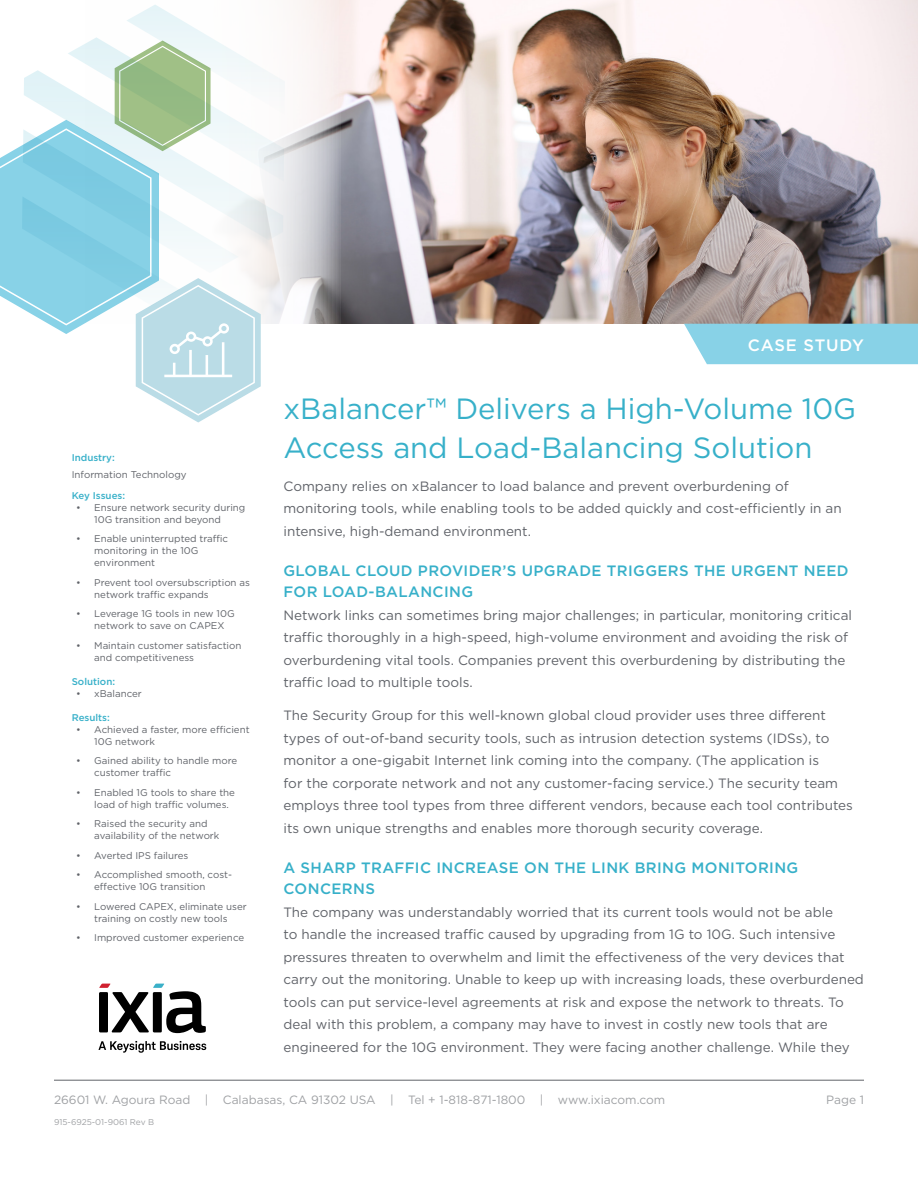
<style>
.page{position:relative;width:918px;height:1188px;background:#fff}
.page>*{position:absolute;margin:0;border:0;box-sizing:border-box;transform-origin:0 0}
.case_study_title{font:29.25px/39px "Gotham";color:#37b0c9}
.Literature_type{font:500 16.5px "Gotham";letter-spacing:.05em;color:#fff}
.headline_-_level_1{font:500 15px/21px "Gotham";letter-spacing:.025em;color:#37b0c9}
.body_copy{font:13.5px/22.5px "Gotham";color:#606369}
.footer_address{font:12px "Gotham";color:#9fa1a4}
.page_no{font:12px "Gotham";color:#9fa1a4}
.sidebar_header{font:9.75px/12px "Gotham";color:#606369}
.sidebar_header-2{font:500 9.75px "Gotham";color:#37b0c9}
.t1{font:8.4px "Gotham";letter-spacing:-.005em;color:#9fa1a4}
</style>
<div class="page">
<img style="left:340px;top:0;width:578px;height:324px">
<hr style="left:54px;top:1080px;width:810px;height:1px;background:#606369">
<svg style="left:98px;top:1041px;width:108px;height:12px"></svg>
<svg style="left:99px;top:984px;width:107px;height:49px"></svg>
<div style="left:684px;top:324px;width:234px;height:40px;background:#88d2e7"></div>
<svg style="left:285px;top:0;width:55px;height:324px"></svg>
<svg style="left:0;top:5px;width:285px;height:417px"></svg>
<p class="sidebar_header-2" style="left:72px;top:452px;width:45px">Industry:</p>
<p class="sidebar_header" style="left:72px;top:468px;width:116px">Information Technology</p>
<p class="sidebar_header-2" style="left:72px;top:489px;width:55px">Key Issues:</p>
<p class="sidebar_header" style="left:94px;top:501px;width:153px;text-indent:-18px">• Ensure network security during<br>10G transition and beyond</p>
<p class="sidebar_header" style="left:94px;top:533px;width:135px;text-indent:-18px">• Enable uninterrupted traffic monitoring in the 10G environment</p>
<p class="sidebar_header" style="left:94px;top:576px;width:157px;text-indent:-18px">• Prevent tool oversubscription as network traffic expands</p>
<p class="sidebar_header" style="left:94px;top:608px;width:142px;text-indent:-18px">• Leverage 1G tools in new 10G network to save on CAPEX</p>
<p class="sidebar_header" style="left:94px;top:639px;width:149px;text-indent:-18px">• Maintain customer satisfaction and competitiveness</p>
<p class="sidebar_header-2" style="left:72px;top:675px;width:45px">Solution:</p>
<p class="sidebar_header" style="left:76px;top:687px;width:67px">• xBalancer</p>
<p class="sidebar_header-2" style="left:72px;top:711px;width:40px">Results:</p>
<p class="sidebar_header" style="left:94px;top:723px;width:157px;text-indent:-18px">• Achieved a faster, more efficient<br>10G network</p>
<p class="sidebar_header" style="left:94px;top:755px;width:145px;text-indent:-18px">• Gained ability to handle more customer traffic</p>
<p class="sidebar_header" style="left:94px;top:786px;width:142px;text-indent:-18px">• Enabled 1G tools to share the load of high traffic volumes.</p>
<p class="sidebar_header" style="left:94px;top:818px;width:127px;text-indent:-18px">• Raised the security and availability of the network</p>
<p class="sidebar_header" style="left:76px;top:849px;width:114px">• Averted IPS failures</p>
<p class="sidebar_header" style="left:94px;top:869px;width:139px;text-indent:-18px">• Accomplished smooth, cost&shy;effective 10G transition</p>
<p class="sidebar_header" style="left:76px;top:900px;width:172px;text-align:center">• Lowered CAPEX, eliminate user training on costly new tools</p>
<p class="sidebar_header" style="left:76px;top:932px;width:169px">• Improved customer experience</p>
<p class="Literature_type" style="left:748px;top:334px;width:118px">CASE STUDY</p>
<p class="case_study_title" style="left:284px;top:388px;width:574px">xBalancer™ Delivers a High-Volume 10G<br>Access and Load-Balancing Solution</p>
<p class="body_copy" style="left:284px;top:474px;width:560px">Company relies on xBalancer to load balance and prevent overburdening of monitoring tools, while enabling tools to be added quickly and cost-efficiently in an intensive, high-demand environment.</p>
<p class="headline_-_level_1" style="left:284px;top:560px;width:567px">GLOBAL CLOUD PROVIDER’S UPGRADE TRIGGERS THE URGENT NEED<br>FOR LOAD-BALANCING</p>
<p class="body_copy" style="left:284px;top:603px;width:570px">Network links can sometimes bring major challenges; in particular, monitoring critical traffic thoroughly in a high-speed, high-volume environment and avoiding the risk of overburdening vital tools. Companies prevent this overburdening by distributing the traffic load to multiple tools.</p>
<p class="body_copy" style="left:284px;top:704px;width:571px">The Security Group for this well-known global cloud provider uses three different types of out-of-band security tools, such as intrusion detection systems (IDSs), to monitor a one-gigabit Internet link coming into the company. (The application is<br>for the corporate network and not any customer-facing service.) The security team employs three tool types from three different vendors, because each tool contributes its own unique strengths and enables more thorough security coverage.</p>
<p class="headline_-_level_1" style="left:284px;top:857px;width:516px">A SHARP TRAFFIC INCREASE ON THE LINK BRING MONITORING<br>CONCERNS</p>
<p class="body_copy" style="left:284px;top:900px;width:582px">The company was understandably worried that its current tools would not be able<br>to handle the increased traffic caused by upgrading from 1G to 10G. Such intensive pressures threaten to overwhelm and limit the effectiveness of the very devices that carry out the monitoring. Unable to keep up with increasing loads, these overburdened tools can put service-level agreements at risk and expose the network to threats. To deal with this problem, a company may have to invest in costly new tools that are engineered for the 10G environment. They were facing another challenge. While they</p>
<p class="footer_address" style="left:54px;top:1092px;width:613px">26601 W. Agoura Road | Calabasas, CA 91302 USA | Tel + 1-818-871-1800 | www.ixiacom.com</p>
<p class="t1" style="left:54px;top:1117px;width:102px">915-6925-01-9061 Rev B</p>
<p class="page_no" style="left:826px;top:1092px;width:39px">Page 1</p>
</div>
